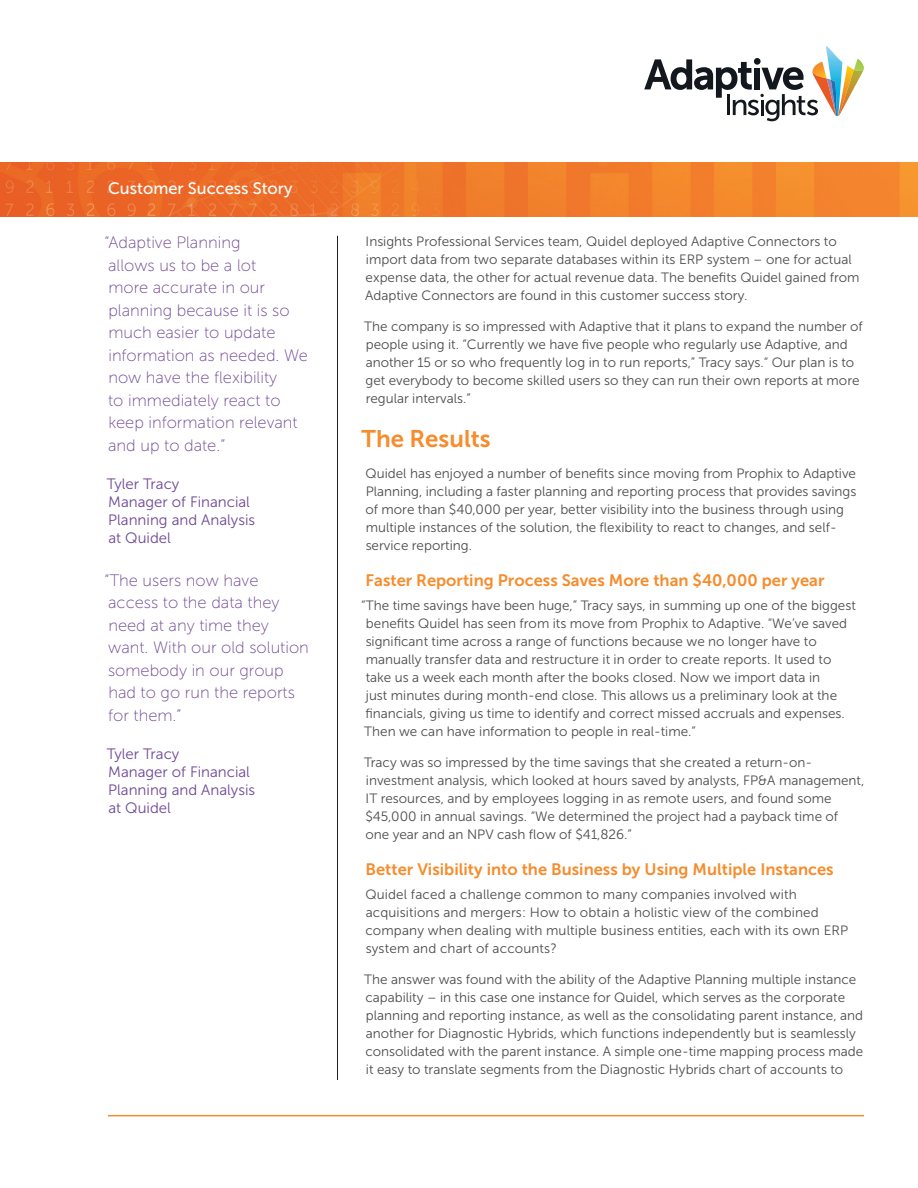
<style>
.page{position:relative;width:918px;height:1188px;background:#fff}
.page>*{position:absolute;margin:0;border:0;box-sizing:border-box;transform-origin:0 0}
.t1{font:24px "Museo Sans 700";color:#f68c2c}
.pullquote_--_sidebar{font:16.5px/22.5px "Museo Sans 100";color:#6f4795}
.Subhead{font:16.5px "Museo Sans 700";color:#f68c2c}
.t2{font:16.5px "Museo Sans 500";color:#fff}
.pullquote_--_sidebar-2{font:15px/18px "Museo Sans 300";color:#6f4795}
.pullquote_credit{font:15px/18px "Museo Sans 300";color:#6f4795}
.t3{font:13.5px/18px "Museo Sans 300";color:#4b4c4d}
</style>
<div class="page">
<img style="left:0;top:162px;width:918px;height:55px">
<hr style="left:108px;top:1115px;width:756px;height:1px;background:#f68c2c">
<svg style="left:644px;top:46px;width:220px;height:75px"></svg>
<hr style="left:337px;top:236px;width:1px;height:844px;background:#231f20">
<p class="t2" style="left:108px;top:179px;width:186px">Customer Success Story</p>
<p class="pullquote_--_sidebar" style="left:104px;top:231px;width:205px">“Adaptive Planning<br>allows us to be a lot<br>more accurate in our planning because it is so much easier to update information as needed. We now have the flexibility<br>to immediately react to keep information relevant and up to date.”</p>
<p class="pullquote_--_sidebar-2" style="left:107px;top:475px;width:150px">Tyler Tracy<br>Manager of Financial<br>Planning and Analysis at Quidel</p>
<p class="pullquote_--_sidebar" style="left:104px;top:569px;width:206px">“The users now have access to the data they need at any time they want. With our old solution somebody in our group had to go run the reports for them.”</p>
<p class="pullquote_credit" style="left:107px;top:745px;width:150px">Tyler Tracy<br>Manager of Financial<br>Planning and Analysis at Quidel</p>
<p class="t3" style="left:365px;top:232px;width:496px">Insights Professional Services team, Quidel deployed Adaptive Connectors to import data from two separate databases within its ERP system – one for actual expense data, the other for actual revenue data. The benefits Quidel gained from Adaptive Connectors are found in this customer success story.</p>
<p class="t3" style="left:364px;top:318px;width:500px">The company is so impressed with Adaptive that it plans to expand the number of people using it. “Currently we have five people who regularly use Adaptive, and another 15 or so who frequently log in to run reports,” Tracy says.“ Our plan is to get everybody to become skilled users so they can run their own reports at more regular intervals.”</p>
<h1 class="t1" style="left:362px;top:425px;width:131px">The Results</h1>
<p class="t3" style="left:365px;top:465px;width:493px">Quidel has enjoyed a number of benefits since moving from Prophix to Adaptive Planning, including a faster planning and reporting process that provides savings of more than $40,000 per year, better visibility into the business through using multiple instances of the solution, the flexibility to react to changes, and self&shy;service reporting.</p>
<p class="Subhead" style="left:366px;top:572px;width:460px">Faster Reporting Process Saves More than $40,000 per year</p>
<p class="t3" style="left:361px;top:596px;width:496px">“The time savings have been huge,” Tracy says, in summing up one of the biggest benefits Quidel has seen from its move from Prophix to Adaptive. “We’ve saved significant time across a range of functions because we no longer have to manually transfer data and restructure it in order to create reports. It used to<br>take us a week each month after the books closed. Now we import data in<br>just minutes during month-end close. This allows us a preliminary look at the financials, giving us time to identify and correct missed accruals and expenses.<br>Then we can have information to people in real-time.”</p>
<p class="t3" style="left:364px;top:754px;width:502px">Tracy was so impressed by the time savings that she created a return-on&shy;investment analysis, which looked at hours saved by analysts, FP&amp;A management, IT resources, and by employees logging in as remote users, and found some $45,000 in annual savings. “We determined the project had a payback time of<br>one year and an NPV cash flow of $41,826.”</p>
<p class="Subhead" style="left:366px;top:860px;width:470px">Better Visibility into the Business by Using Multiple Instances</p>
<p class="t3" style="left:365px;top:885px;width:484px">Quidel faced a challenge common to many companies involved with acquisitions and mergers: How to obtain a holistic view of the combined company when dealing with multiple business entities, each with its own ERP system and chart of accounts?</p>
<p class="t3" style="left:364px;top:971px;width:501px">The answer was found with the ability of the Adaptive Planning multiple instance capability – in this case one instance for Quidel, which serves as the corporate planning and reporting instance, as well as the consolidating parent instance, and another for Diagnostic Hybrids, which functions independently but is seamlessly consolidated with the parent instance. A simple one-time mapping process made it easy to translate segments from the Diagnostic Hybrids chart of accounts to</p>
</div>
